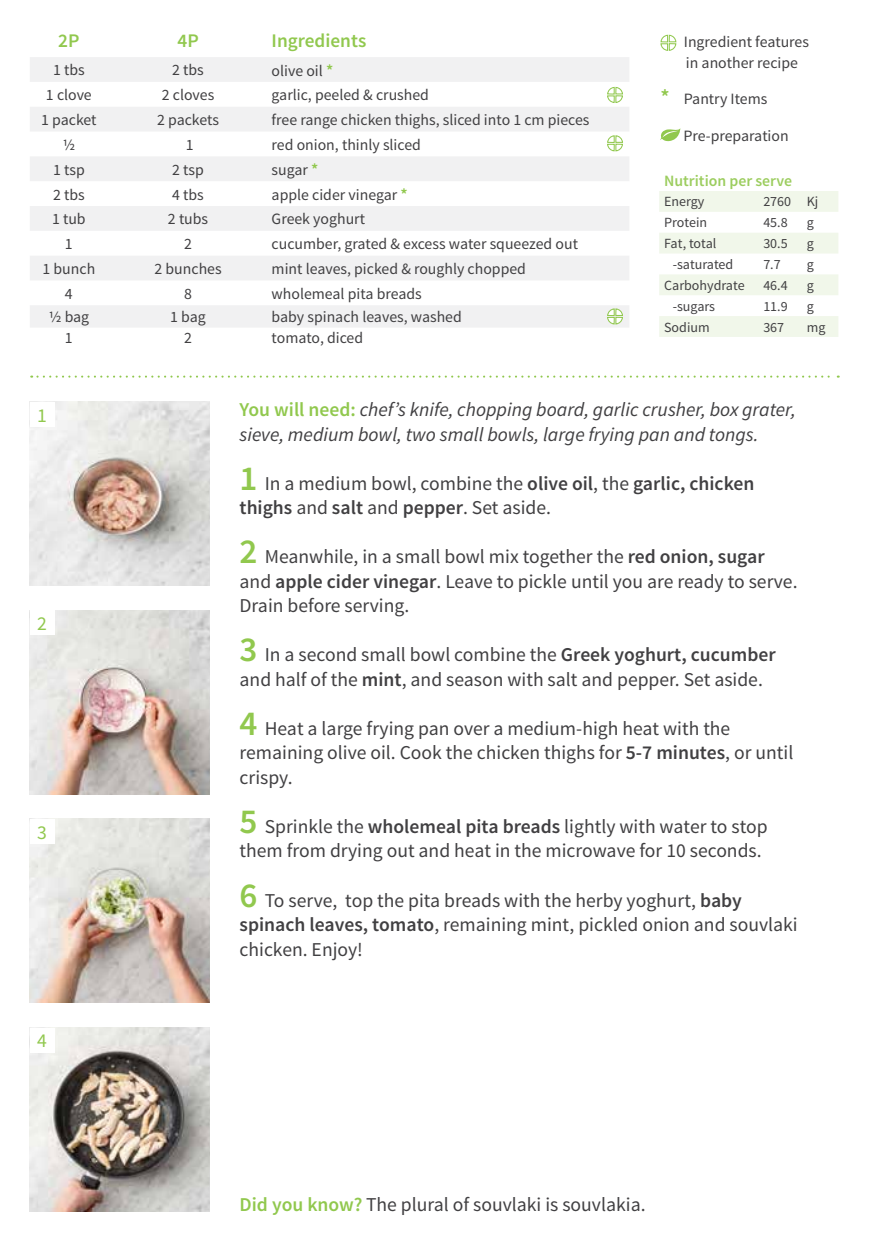
<style>
.page{position:relative;width:869px;height:1241px;background:#fff}
.page>*{position:absolute;margin:0;border:0;box-sizing:border-box;transform-origin:0 0}
.t1{font:19.6px/24.5px "Source Sans Pro";color:#414042}
.t2{font:italic 19.6px/24.5px "Source Sans Pro";color:#414042}
.t3{font:19.6px "Source Sans Pro";color:#91c84e}
.t4{font:600 19.25px "Source Sans Pro";color:#91c84e}
.t5{font:15.75px/21px "Source Sans Pro";color:#414042}
.t6{font:600 15.75px "Source Sans Pro";color:#9ccd5f}
.t7{font:14px "Source Sans Pro";color:#414042}
.s1{font-weight:600;font-size:16.45px;color:#91c84e}
.s2{font-weight:600;font-size:21px;color:#91c84e}
.s3{font-weight:600;font-style:normal;color:#91c84e}
.s4{font-weight:600;font-size:35px;color:#91c84e}
.s5{font-weight:600}
.s6{font-weight:600;color:#91c84e}
</style>
<div class="page">
<svg style="left:660px;top:34px;width:16px;height:17px"></svg>
<svg style="left:31px;top:375px;width:807px;height:2px"></svg>
<svg style="left:660px;top:128px;width:20px;height:13px"></svg>
<img style="left:30px;top:402px;width:180px;height:183px">
<img style="left:30px;top:1027px;width:180px;height:184px">
<img style="left:30px;top:610px;width:180px;height:184px">
<img style="left:30px;top:818px;width:180px;height:184px">
<div style="left:30px;top:1027px;width:25px;height:25px;background:#fff"></div>
<div style="left:30px;top:610px;width:24px;height:25px;background:#fff"></div>
<div style="left:30px;top:818px;width:25px;height:25px;background:#fff"></div>
<div style="left:30px;top:402px;width:24px;height:24px;background:#fff"></div>
<svg style="left:30px;top:57px;width:599px;height:270px;fill:#f1f1f2"></svg>
<svg style="left:659px;top:191px;width:179px;height:146px"></svg>
<svg style="left:606px;top:86px;width:17px;height:17px"></svg>
<svg style="left:606px;top:135px;width:17px;height:17px"></svg>
<svg style="left:606px;top:308px;width:17px;height:17px"></svg>
<p class="t4" style="left:58px;top:28px;width:23px">2P</p>
<p class="t4" style="left:177px;top:28px;width:23px">4P</p>
<p class="t4" style="left:271px;top:28px;width:96px">Ingredients</p>
<p class="t5" style="left:53px;top:60px;width:33px">1 tbs</p>
<p class="t5" style="left:172px;top:60px;width:33px">2 tbs</p>
<p class="t5" style="left:271px;top:60px;width:63px">olive oil <span class="s1">*</span></p>
<p class="t5" style="left:46px;top:85px;width:47px">1 clove</p>
<p class="t5" style="left:162px;top:85px;width:54px">2 cloves</p>
<p class="t5" style="left:271px;top:85px;width:159px">garlic, peeled &amp; crushed</p>
<p class="t5" style="left:41px;top:110px;width:57px">1 packet</p>
<p class="t5" style="left:157px;top:110px;width:63px">2 packets</p>
<p class="t5" style="left:271px;top:110px;width:319px">free range chicken thighs, sliced into 1 cm pieces</p>
<p class="t5" style="left:62px;top:134px;width:14px">1/2</p>
<p class="t5" style="left:186px;top:134px;width:9px">1</p>
<p class="t5" style="left:271px;top:134px;width:151px">red onion, thinly sliced</p>
<p class="t5" style="left:53px;top:159px;width:33px">1 tsp</p>
<p class="t5" style="left:172px;top:159px;width:33px">2 tsp</p>
<p class="t5" style="left:271px;top:159px;width:48px">sugar <span class="s1">*</span></p>
<p class="t5" style="left:53px;top:184px;width:33px">2 tbs</p>
<p class="t5" style="left:172px;top:184px;width:33px">4 tbs</p>
<p class="t5" style="left:271px;top:184px;width:137px">apple cider vinegar <span class="s1">*</span></p>
<p class="t5" style="left:52px;top:209px;width:35px">1 tub</p>
<p class="t5" style="left:168px;top:209px;width:42px">2 tubs</p>
<p class="t5" style="left:271px;top:209px;width:95px">Greek yoghurt</p>
<p class="t5" style="left:65px;top:234px;width:9px">1</p>
<p class="t5" style="left:184px;top:234px;width:9px">2</p>
<p class="t5" style="left:271px;top:234px;width:308px">cucumber, grated &amp; excess water squeezed out</p>
<p class="t5" style="left:42px;top:258px;width:54px">1 bunch</p>
<p class="t5" style="left:154px;top:258px;width:69px">2 bunches</p>
<p class="t5" style="left:271px;top:258px;width:256px">mint leaves, picked &amp; roughly chopped</p>
<p class="t5" style="left:65px;top:283px;width:9px">4</p>
<p class="t5" style="left:184px;top:283px;width:9px">8</p>
<p class="t5" style="left:271px;top:283px;width:152px">wholemeal pita breads</p>
<p class="t5" style="left:49px;top:307px;width:42px">1/2 bag</p>
<p class="t5" style="left:170px;top:307px;width:37px">1 bag</p>
<p class="t5" style="left:271px;top:307px;width:192px">baby spinach leaves, washed</p>
<p class="t5" style="left:65px;top:328px;width:9px">1</p>
<p class="t5" style="left:184px;top:328px;width:9px">2</p>
<p class="t5" style="left:271px;top:328px;width:93px">tomato, diced</p>
<p class="t5" style="left:683px;top:31px;width:126px">Ingredient features in another recipe</p>
<p class="t5" style="left:660px;top:89px;width:108px"><span class="s2">*</span> Pantry Items</p>
<p class="t5" style="left:683px;top:126px;width:107px">Pre-preparation</p>
<p class="t6" style="left:663px;top:171px;width:129px">Nutrition per serve</p>
<p class="t7" style="left:663px;top:193px;width:42px">Energy</p>
<p class="t7" style="left:763px;top:193px;width:57px">2760 Kj</p>
<p class="t7" style="left:663px;top:214px;width:45px">Protein</p>
<p class="t7" style="left:763px;top:214px;width:26px">45.8</p>
<p class="t7" style="left:806px;top:214px;width:9px">g</p>
<p class="t7" style="left:663px;top:235px;width:54px">Fat, total</p>
<p class="t7" style="left:763px;top:235px;width:26px">30.5</p>
<p class="t7" style="left:806px;top:235px;width:9px">g</p>
<p class="t7" style="left:672px;top:256px;width:62px">-saturated</p>
<p class="t7" style="left:763px;top:256px;width:19px">7.7</p>
<p class="t7" style="left:806px;top:256px;width:9px">g</p>
<p class="t7" style="left:663px;top:276px;width:82px">Carbohydrate</p>
<p class="t7" style="left:763px;top:276px;width:26px">46.4</p>
<p class="t7" style="left:806px;top:276px;width:9px">g</p>
<p class="t7" style="left:672px;top:297px;width:44px">-sugars</p>
<p class="t7" style="left:763px;top:297px;width:26px">11.9</p>
<p class="t7" style="left:806px;top:297px;width:9px">g</p>
<p class="t7" style="left:663px;top:318px;width:47px">Sodium</p>
<p class="t7" style="left:763px;top:318px;width:22px">367</p>
<p class="t7" style="left:806px;top:318px;width:20px">mg</p>
<p class="t3" style="left:37px;top:403px;width:11px">1</p>
<p class="t2" style="left:239px;top:397px;width:557px"><span class="s3">You will need:</span> chef’s knife, chopping board, garlic crusher, box grater, sieve, medium bowl, two small bowls, large frying pan and tongs.</p>
<p class="t1" style="left:239px;top:471px;width:516px"><span class="s4">1</span> In a medium bowl, combine the <span class="s5">olive oil</span>, the <span class="s5">garlic, chicken thighs</span> and <span class="s5">salt</span> and <span class="s5">pepper</span>. Set aside.</p>
<p class="t1" style="left:239px;top:544px;width:559px"><span class="s4">2</span> Meanwhile, in a small bowl mix together the <span class="s5">red onion, sugar </span>and <span class="s5">apple cider vinegar</span>. Leave to pickle until you are ready to serve.<br>Drain before serving.</p>
<p class="t1" style="left:239px;top:642px;width:537px"><span class="s4">3</span> In a second small bowl combine the <span class="s5">Greek yoghurt, cucumber </span>and half of the <span class="s5">mint</span>, and season with salt and pepper. Set aside.</p>
<p class="t1" style="left:239px;top:716px;width:555px"><span class="s4">4</span> Heat a large frying pan over a medium-high heat with the remaining olive oil. Cook the chicken thighs for <span class="s5">5-7 minutes</span>, or until crispy.</p>
<p class="t1" style="left:239px;top:814px;width:529px"><span class="s4">5</span> Sprinkle the <span class="s5">wholemeal pita breads</span> lightly with water to stop them from drying out and heat in the microwave for 10 seconds.</p>
<p class="t1" style="left:239px;top:887px;width:559px"><span class="s4">6</span> To serve, top the pita breads with the herby yoghurt, <span class="s5">baby spinach leaves, tomato</span>, remaining mint, pickled onion and souvlaki chicken. Enjoy!</p>
<p class="t3" style="left:37px;top:611px;width:11px">2</p>
<p class="t3" style="left:37px;top:819px;width:11px">3</p>
<p class="t3" style="left:37px;top:1028px;width:11px">4</p>
<p class="t1" style="left:239px;top:1192px;width:407px"><span class="s6">Did you know?</span> The plural of souvlaki is souvlakia.</p>
</div>
